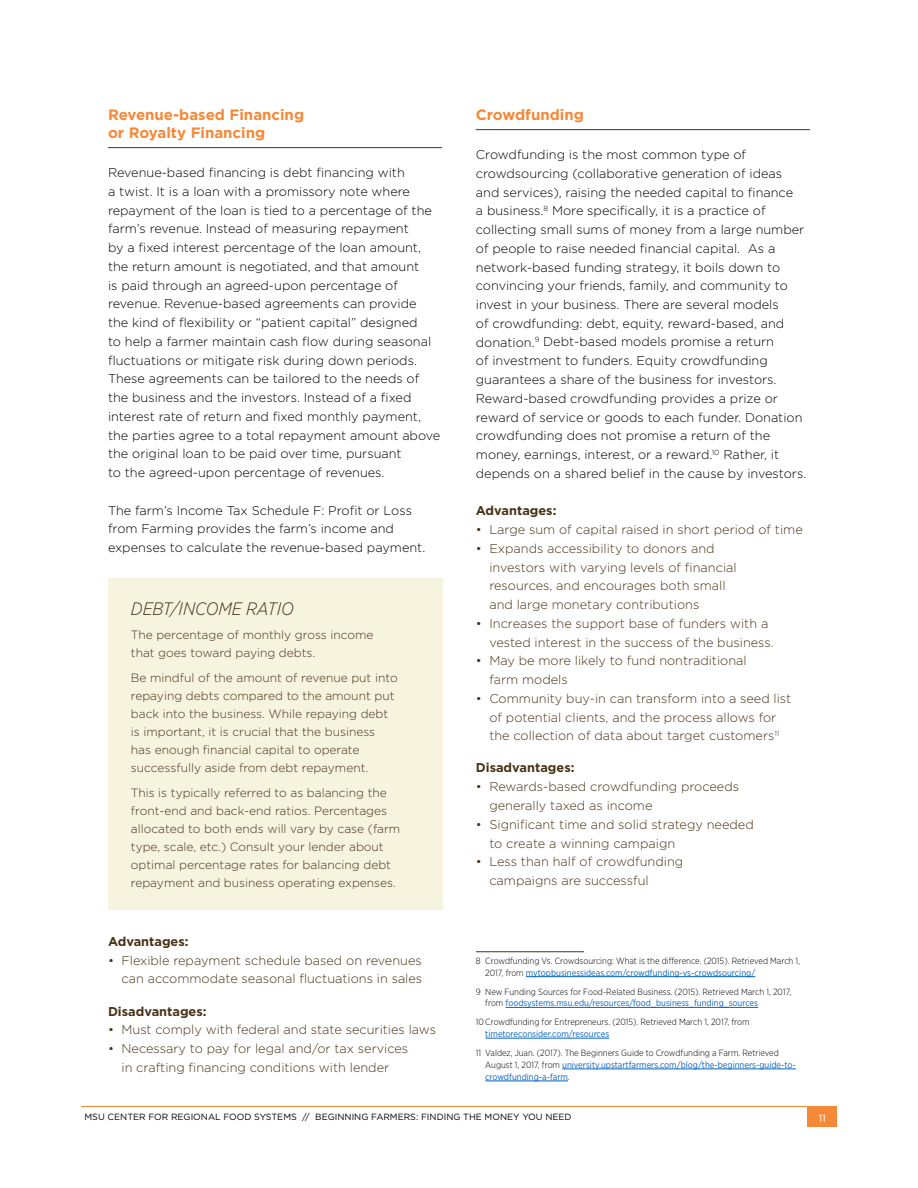
<style>
.page{position:relative;width:918px;height:1188px;background:#fff}
.page>*{position:absolute;margin:0;border:0;box-sizing:border-box;transform-origin:0 0}
.t1{font:italic 300 18px "Gotham Narrow";color:#473316}
.t2{font:700 15px/18px "Gotham";color:#f68938}
.t3{font:300 12.75px/18.8px "Gotham";color:#000}
.t4{font:300 12.75px/18.8px "Gotham";color:#473316}
.t5{font:700 12.75px "Gotham";color:#473316}
.t6{font:300 12px/18px "Gotham";color:#473316}
.t7{font:10.5px "Gotham";color:#fff}
.t8{font:300 9px/12px "Gotham Narrow";color:#000}
.t9{font:9px "Gotham";color:#000}
.t10{font:9px "Gotham Narrow";color:#0563c1}
.s1{font-weight:400;color:#0563c1}
</style>
<div class="page">
<hr style="left:108px;top:147px;width:334px;height:1px;background:#473316">
<hr style="left:476px;top:129px;width:334px;height:1px;background:#473316">
<hr style="left:476px;top:951px;width:108px;height:1px;background:#473316">
<hr style="left:526px;top:976px;width:229px;height:1px;background:#0563c1">
<hr style="left:506px;top:1007px;width:252px;height:1px;background:#0563c1">
<hr style="left:485px;top:1038px;width:124px;height:1px;background:#0563c1">
<hr style="left:562px;top:1069px;width:234px;height:1px;background:#0563c1">
<hr style="left:485px;top:1081px;width:83px;height:1px;background:#0563c1">
<div style="left:108px;top:578px;width:334px;height:332px;background:#f6f3df"></div>
<hr style="left:81px;top:1106px;width:756px;height:1px;background:#f68938">
<div style="left:807px;top:1107px;width:30px;height:20px;background:#f68938"></div>
<p class="t2" style="left:108px;top:106px;width:198px">Revenue-based Financing or Royalty Financing</p>
<p class="t3" style="left:108px;top:163px;width:334px">Revenue-based financing is debt financing with<br>a twist. It is a loan with a promissory note where repayment of the loan is tied to a percentage of the farm’s revenue. Instead of measuring repayment<br>by a fixed interest percentage of the loan amount, the return amount is negotiated, and that amount<br>is paid through an agreed-upon percentage of revenue. Revenue-based agreements can provide<br>the kind of flexibility or “patient capital” designed<br>to help a farmer maintain cash flow during seasonal fluctuations or mitigate risk during down periods.<br>These agreements can be tailored to the needs of the business and the investors. Instead of a fixed interest rate of return and fixed monthly payment, the parties agree to a total repayment amount above the original loan to be paid over time, pursuant<br>to the agreed-upon percentage of revenues.</p>
<p class="t3" style="left:108px;top:500px;width:319px">The farm’s Income Tax Schedule F: Profit or Loss from Farming provides the farm’s income and expenses to calculate the revenue-based payment.</p>
<h1 class="t1" style="left:131px;top:597px;width:165px">DEBT/INCOME RATIO</h1>
<p class="t6" style="left:131px;top:626px;width:244px">The percentage of monthly gross income that goes toward paying debts.</p>
<p class="t6" style="left:131px;top:669px;width:268px">Be mindful of the amount of revenue put into repaying debts compared to the amount put back into the business. While repaying debt is important, it is crucial that the business has enough financial capital to operate successfully aside from debt repayment.</p>
<p class="t6" style="left:131px;top:783px;width:271px">This is typically referred to as balancing the front-end and back-end ratios. Percentages allocated to both ends will vary by case (farm type, scale, etc.) Consult your lender about optimal percentage rates for balancing debt repayment and business operating expenses.</p>
<p class="t5" style="left:108px;top:933px;width:82px">Advantages:</p>
<p class="t4" style="left:108px;top:950px;width:316px;text-align:right">• Flexible repayment schedule based on revenues can accommodate seasonal fluctuations in sales</p>
<p class="t5" style="left:108px;top:1003px;width:100px">Disadvantages:</p>
<p class="t4" style="left:108px;top:1020px;width:330px">• Must comply with federal and state securities laws</p>
<p class="t4" style="left:108px;top:1039px;width:302px;text-align:center">• Necessary to pay for legal and/or tax services in crafting financing conditions with lender</p>
<p class="t2" style="left:476px;top:106px;width:109px">Crowdfunding</p>
<p class="t3" style="left:476px;top:145px;width:332px">Crowdfunding is the most common type of crowdsourcing (collaborative generation of ideas and services), raising the needed capital to finance<br>a business.<sup>8</sup> More specifically, it is a practice of collecting small sums of money from a large number of people to raise needed financial capital. As a network-based funding strategy, it boils down to convincing your friends, family, and community to invest in your business. There are several models<br>of crowdfunding: debt, equity, reward-based, and donation.<sup>9</sup> Debt-based models promise a return<br>of investment to funders. Equity crowdfunding guarantees a share of the business for investors.<br>Reward-based crowdfunding provides a prize or reward of service or goods to each funder. Donation crowdfunding does not promise a return of the money, earnings, interest, or a reward.<sup>10</sup> Rather, it depends on a shared belief in the cause by investors.</p>
<p class="t5" style="left:476px;top:502px;width:82px">Advantages:</p>
<p class="t4" style="left:476px;top:520px;width:328px">• Large sum of capital raised in short period of time</p>
<p class="t4" style="left:489px;top:539px;width:249px;text-indent:-14px">• Expands accessibility to donors and investors with varying levels of financial resources, and encourages both small and large monetary contributions</p>
<p class="t4" style="left:489px;top:614px;width:286px;text-indent:-14px">• Increases the support base of funders with a vested interest in the success of the business.</p>
<p class="t4" style="left:489px;top:651px;width:259px;text-indent:-14px">• May be more likely to fund nontraditional farm models</p>
<p class="t4" style="left:476px;top:689px;width:317px;text-align:center">• Community buy-in can transform into a seed list of potential clients, and the process allows for<br>the collection of data about target customers<sup>11</sup></p>
<p class="t5" style="left:476px;top:760px;width:100px">Disadvantages:</p>
<p class="t4" style="left:489px;top:777px;width:251px;text-indent:-14px">• Rewards-based crowdfunding proceeds generally taxed as income</p>
<p class="t4" style="left:489px;top:815px;width:266px;text-indent:-14px">• Significant time and solid strategy needed to create a winning campaign</p>
<p class="t4" style="left:489px;top:852px;width:195px;text-indent:-14px">• Less than half of crowdfunding campaigns are successful</p>
<p class="t8" style="left:485px;top:954px;width:316px;text-indent:-9px">8 Crowdfunding Vs. Crowdsourcing: What is the difference. (2015). Retrieved March 1,<br>2017, from <span class="s1">mytopbusinessideas.com/crowdfunding-vs-crowdsourcing/</span></p>
<p class="t8" style="left:485px;top:985px;width:307px;text-indent:-9px">9 New Funding Sources for Food-Related Business. (2015). Retrieved March 1, 2017, from <span class="s1">foodsystems.msu.edu/resources/food_business_funding_sources</span></p>
<p class="t8" style="left:476px;top:1016px;width:275px">10Crowdfunding for Entrepreneurs. (2015). Retrieved March 1, 2017, from</p>
<p class="t10" style="left:485px;top:1028px;width:125px">timetoreconsider.com/resources</p>
<p class="t8" style="left:485px;top:1047px;width:312px;text-indent:-9px">11 Valdez, Juan. (2017). The Beginners Guide to Crowdfunding a Farm. Retrieved<br>August 1, 2017, from <span class="s1">university.upstartfarmers.com/blog/the-beginners-guide-to&shy;crowdfunding-a-farm</span>.</p>
<p class="t9" style="left:85px;top:1111px;width:489px">MSU CENTER FOR REGIONAL FOOD SYSTEMS // BEGINNING FARMERS: FINDING THE MONEY YOU NEED</p>
<p class="t7" style="left:818px;top:1111px;width:9px">11</p>
</div>
